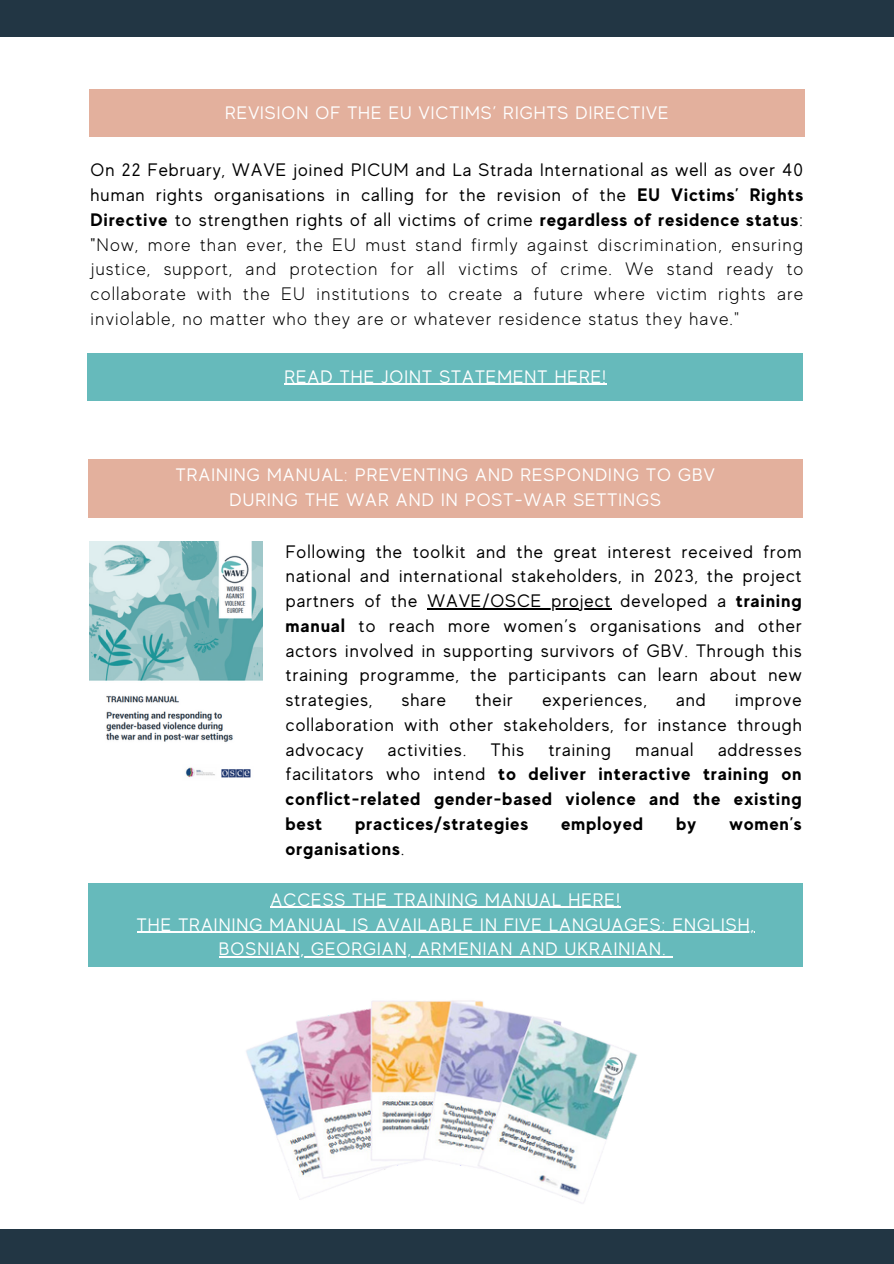
<style>
.page{position:relative;width:894px;height:1264px;background:#fff}
.page>*{position:absolute;margin:0;border:0;box-sizing:border-box;transform-origin:0 0}
.t1{font:300 18px/24.8px "MADE Evolve Sans";letter-spacing:.06em;color:#000;text-align:justify}
.t2{font:18px/24.8px "MADE Evolve Sans";letter-spacing:.06em;color:#000;text-align:justify}
.t3{font:18px/24.8px "MADE Evolve Sans";letter-spacing:.06em;color:#fff;text-align:center}
.t4{font:700 18px/24.8px "MADE Evolve Sans";letter-spacing:.06em;color:#000;text-align:justify}
.s1{font-weight:400}
.s2{font-weight:700}
</style>
<div class="page">
<div style="left:0;top:1228px;width:893px;height:35px;background:#223644"></div>
<div style="left:0;top:0;width:893px;height:37px;background:#223644"></div>
<div style="left:89px;top:89px;width:715px;height:48px;background:#e3b09d"></div>
<div style="left:88px;top:353px;width:714px;height:48px;background:#66babb"></div>
<hr style="left:284px;top:384px;width:323px;height:1px;background:#fff">
<div style="left:88px;top:883px;width:714px;height:83px;background:#66babb"></div>
<hr style="left:270px;top:906px;width:351px;height:2px;background:#fff">
<hr style="left:137px;top:931px;width:617px;height:1px;background:#fff">
<hr style="left:219px;top:956px;width:447px;height:1px;background:#fff">
<div style="left:88px;top:459px;width:714px;height:58px;background:#e3b09d"></div>
<img style="left:89px;top:541px;width:173px;height:237px">
<img style="left:246px;top:1000px;width:391px;height:204px">
<hr style="left:427px;top:608px;width:184px;height:1px;background:#000">
<p class="t3" style="left:225px;top:100px;width:444px">REVISION OF THE EU VICTIMS’ RIGHTS DIRECTIVE</p>
<p class="t1" style="left:90px;top:158px;width:714px"><span class="s1">On 22 February, WAVE joined PICUM and La Strada International as well as over 40 human rights organisations in calling for the revision of the</span> <span class="s2">EU Victims’ Rights Directive</span> <span class="s1">to strengthen rights of all victims of crime</span> <span class="s2">regardless of residence status</span><span class="s1">: "</span>Now, more than ever, the EU must stand firmly against discrimination, ensuring justice, support, and protection for all victims of crime. We stand ready to collaborate with the EU institutions to create a future where victim rights are inviolable, no matter who they are or whatever residence status they have."</p>
<p class="t3" style="left:284px;top:364px;width:323px">READ THE JOINT STATEMENT HERE!</p>
<p class="t3" style="left:176px;top:463px;width:540px">TRAINING MANUAL: PREVENTING AND RESPONDING TO GBV<br>DURING THE WAR AND IN POST-WAR SETTINGS</p>
<p class="t2" style="left:286px;top:539px;width:517px">Following the toolkit and the great interest received from national and international stakeholders, in 2023, the project partners of the WAVE/OSCE project developed a <span class="s2">training manual</span> to reach more women’s organisations and other actors involved in supporting survivors of GBV. Through this training programme, the participants can learn about new strategies,</p>
<p class="t2" style="left:401px;top:687px;width:46px">share</p>
<p class="t2" style="left:475px;top:687px;width:39px">their</p>
<p class="t2" style="left:542px;top:687px;width:106px">experiences,</p>
<p class="t2" style="left:676px;top:687px;width:31px">and</p>
<p class="t2" style="left:286px;top:687px;width:517px;text-indent:449px">improve collaboration with other stakeholders, for instance through advocacy</p>
<p class="t2" style="left:388px;top:737px;width:80px">activities.</p>
<p class="t2" style="left:490px;top:737px;width:35px">This</p>
<p class="t2" style="left:548px;top:737px;width:64px">training</p>
<p class="t2" style="left:635px;top:737px;width:59px">manual</p>
<p class="t4" style="left:286px;top:737px;width:517px;text-indent:432px"><span class="s1">addresses facilitators who intend</span> to deliver interactive training on conflict-related gender-based violence and the existing best</p>
<p class="t4" style="left:355px;top:811px;width:174px">practices/strategies</p>
<p class="t4" style="left:561px;top:811px;width:83px">employed</p>
<p class="t4" style="left:676px;top:811px;width:21px">by</p>
<p class="t4" style="left:729px;top:811px;width:74px">women’s</p>
<p class="t4" style="left:286px;top:836px;width:120px">organisations<span class="s1">.</span></p>
<p class="t3" style="left:137px;top:887px;width:618px">ACCESS THE TRAINING MANUAL HERE!<br>THE TRAINING MANUAL IS AVAILABLE IN FIVE LANGUAGES: ENGLISH,<br>BOSNIAN, GEORGIAN, ARMENIAN AND UKRAINIAN.</p>
</div>
